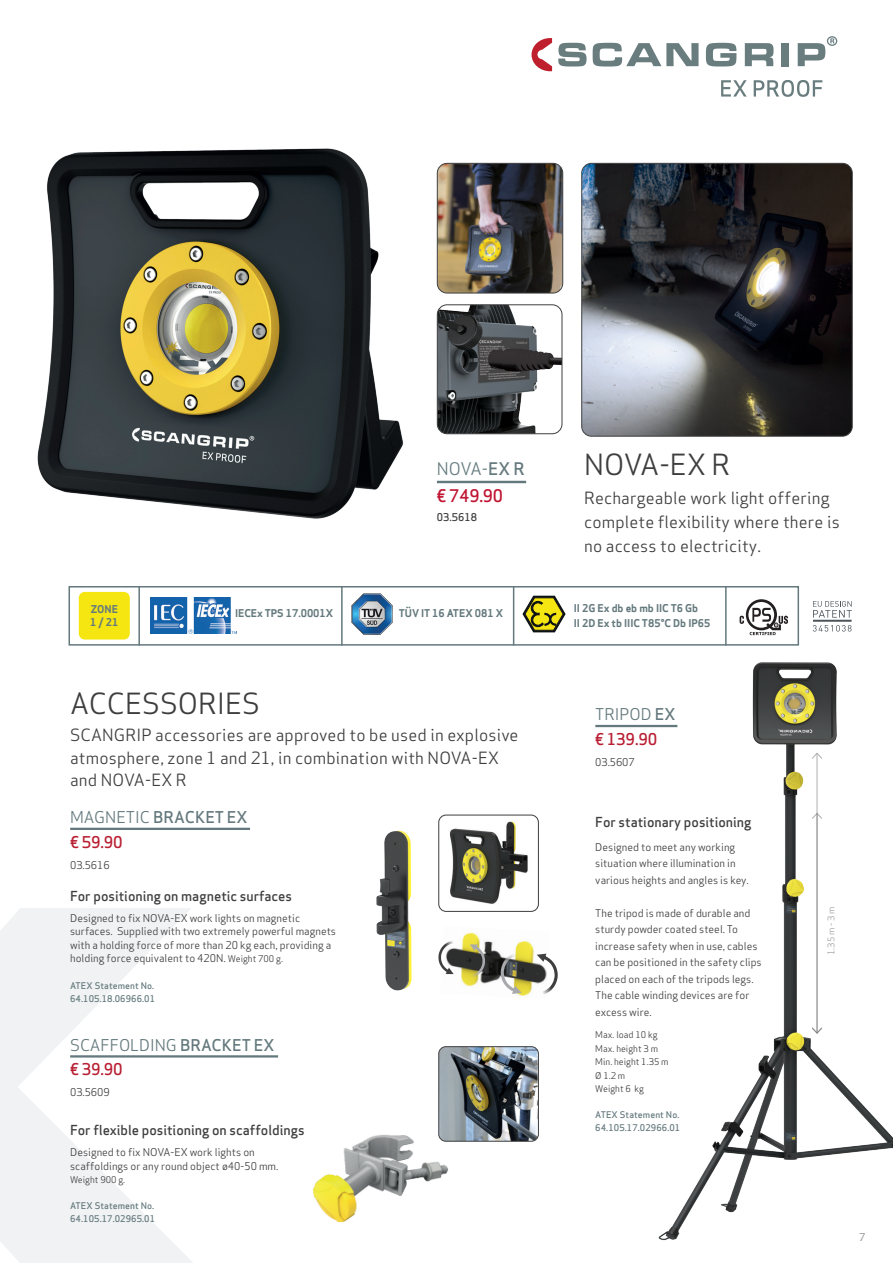
<style>
.page{position:relative;width:893px;height:1263px;background:#fff}
.page>*{position:absolute;margin:0;border:0;box-sizing:border-box;transform-origin:0 0}
.t1{font:28.5px "Apex Sans";color:#3e3e3f}
.t2{font:16.95px "Apex Sans";color:#64797d}
.t3{font:500 16.95px "Apex Sans";color:#c01432}
.t4{font:16.5px/22.5px "Apex Sans";letter-spacing:.01em;color:#3e3e3f}
.t5{font:15.9px/24.3px "Apex Sans";color:#64797d}
.t6{font:500 15.9px/24.3px "Apex Sans";color:#64797d}
.t7{font:500 15.9px/24.3px "Apex Sans";color:#b91f33}
.t8{font:500 13.5px "Apex Sans";color:#3e3e3f}
.t9{font:10.5px/16.5px "Apex Sans";color:#3e3e3f}
.t10{font:700 10.5px/13.5px "Apex Sans";color:#64797d}
.t11{font:500 10.5px "Apex Sans";color:#3e3e3f}
.t12{font:10.5px "Apex Sans";color:#808285}
.t13{font:500 9px/13.5px "Apex Sans";letter-spacing:.01em;color:#64797d}
.t14{font:9px/13.5px "Apex Sans";color:#3e3e3f}
.t15{font:9px "Apex Sans";color:#9d9fa2}
.s1{font-weight:500}
.s2{font-weight:400}
.s3{color:#b91f33}
.s4{font-size:9px}
.s5{font-weight:500;color:#b91f33}
.s6{font-weight:400;color:#64797d}
.s7{color:#64797d}
</style>
<div class="page">
<svg style="left:0;top:908px;width:223px;height:355px"></svg>
<svg style="left:531px;top:38px;width:21px;height:33px"></svg>
<svg style="left:558px;top:43px;width:28px;height:24px"></svg>
<svg style="left:593px;top:43px;width:105px;height:24px"></svg>
<svg style="left:706px;top:43px;width:30px;height:24px"></svg>
<svg style="left:745px;top:43px;width:28px;height:23px"></svg>
<div style="left:781px;top:43px;width:8px;height:23px;background:#697d7f"></div>
<svg style="left:798px;top:36px;width:39px;height:30px"></svg>
<svg style="left:721px;top:80px;width:26px;height:17px"></svg>
<svg style="left:754px;top:80px;width:68px;height:17px"></svg>
<img style="left:37px;top:148px;width:366px;height:371px">
<img style="left:440px;top:1048px;width:98px;height:93px">
<div style="left:438px;top:1046px;width:101px;height:95px;border:1px solid #3e3e3f;border-radius:7px"></div>
<img style="left:313px;top:1117px;width:155px;height:106px">
<img style="left:437px;top:163px;width:126px;height:130px">
<div style="left:437px;top:163px;width:126px;height:130px;border:1px solid #3e3e3f;border-radius:10px"></div>
<img style="left:437px;top:305px;width:125px;height:129px">
<div style="left:437px;top:304px;width:125px;height:130px;border:1px solid #3e3e3f;border-radius:10px"></div>
<img style="left:582px;top:163px;width:270px;height:272px">
<div style="left:581px;top:163px;width:272px;height:274px;border:1px solid #3e3e3f;border-radius:10px"></div>
<img style="left:376px;top:830px;width:36px;height:161px">
<hr style="left:813px;top:620px;width:39px;height:2px;background:#4d545a">
<svg style="left:813px;top:601px;width:39px;height:17px"></svg>
<svg style="left:813px;top:625px;width:38px;height:6px"></svg>
<div style="left:69px;top:586px;width:730px;height:60px;border:2px solid #64797d"></div>
<svg style="left:522px;top:595px;width:44px;height:38px"></svg>
<img style="left:151px;top:597px;width:85px;height:37px">
<img style="left:351px;top:593px;width:42px;height:42px">
<hr style="left:138px;top:587px;width:2px;height:58px;background:#64797d">
<hr style="left:341px;top:587px;width:2px;height:58px;background:#64797d">
<hr style="left:513px;top:586px;width:1px;height:59px;background:#64797d">
<hr style="left:725px;top:586px;width:2px;height:59px;background:#64797d">
<svg style="left:740px;top:599px;width:48px;height:35px"></svg>
<img style="left:448px;top:932px;width:99px;height:64px">
<svg style="left:501px;top:953px;width:21px;height:41px"></svg>
<svg style="left:537px;top:954px;width:21px;height:41px"></svg>
<svg style="left:469px;top:944px;width:16px;height:34px"></svg>
<svg style="left:438px;top:941px;width:17px;height:33px"></svg>
<img style="left:449px;top:821px;width:79px;height:83px">
<div style="left:438px;top:815px;width:101px;height:97px;border:1px solid #3e3e3f;border-radius:7px"></div>
<img style="left:642px;top:634px;width:251px;height:607px">
<div style="left:79px;top:592px;width:51px;height:47px;background:#f5e511;border-radius:6px"></div>
<hr style="left:70px;top:1055px;width:208px;height:2px;background:#64797d">
<hr style="left:595px;top:725px;width:82px;height:2px;background:#64797d">
<hr style="left:437px;top:481px;width:89px;height:2px;background:#64797d">
<hr style="left:70px;top:828px;width:180px;height:2px;background:#64797d">
<p class="t10" style="left:90px;top:602px;width:30px">ZONE<br>1 / 21</p>
<p class="t2" style="left:437px;top:455px;width:90px">NOVA-<span class="s1">EX R</span></p>
<p class="t3" style="left:437px;top:480px;width:68px">€ 749.90</p>
<p class="t11" style="left:437px;top:508px;width:42px">03.5618</p>
<p class="t10" style="left:235px;top:606px;width:100px">IECEx TPS 17.0001X</p>
<p class="t10" style="left:399px;top:606px;width:106px">TÜV IT 16 ATEX 081 X</p>
<p class="t1" style="left:70px;top:680px;width:191px">ACCESSORIES</p>
<p class="t4" style="left:70px;top:722px;width:450px">SCANGRIP accessories are approved to be used in explosive atmosphere, zone 1 and 21, in combination with NOVA-EX and NOVA-EX R</p>
<p class="t6" style="left:70px;top:803px;width:179px"><span class="s2">MAGNETIC</span> BRACKET EX <span class="s3">€ 59.90</span></p>
<p class="t9" style="left:70px;top:855px;width:41px">03.5616</p>
<p class="t8" style="left:70px;top:884px;width:223px">For positioning on magnetic surfaces</p>
<p class="t9" style="left:70px;top:910px;width:267px;line-height:13.5px">Designed to fix NOVA-EX work lights on magnetic surfaces. Supplied with two extremely powerful magnets with a holding force of more than 20 kg each, providing a holding force equivalent to 420N. <span class="s4">Weight 700 g.</span></p>
<p class="t13" style="left:70px;top:977px;width:87px">ATEX Statement No.<br>64.105.18.06966.01</p>
<p class="t5" style="left:70px;top:1031px;width:206px">SCAFFOLDING <span class="s1">BRACKET EX </span><span class="s5">€ 39.90</span></p>
<p class="t9" style="left:70px;top:1083px;width:41px">03.5609</p>
<p class="t8" style="left:70px;top:1118px;width:236px">For flexible positioning on scaffoldings</p>
<p class="t9" style="left:70px;top:1144px;width:210px;line-height:13.5px">Designed to fix NOVA-EX work lights on scaffoldings or any round object ø40-50 mm.</p>
<p class="t14" style="left:70px;top:1172px;width:57px">Weight 900 g.</p>
<p class="t13" style="left:70px;top:1197px;width:87px">ATEX Statement No.<br>64.105.17.02965.01</p>
<p class="t1" style="left:584px;top:441px;width:147px">NOVA-EX R</p>
<p class="t4" style="left:584px;top:484px;width:257px;line-height:24px">Rechargeable work light offering complete flexibility where there is no access to electricity.</p>
<p class="t10" style="left:574px;top:601px;width:126px">II 2G Ex db eb mb IIC T6 Gb</p>
<p class="t10" style="left:574px;top:616px;width:138px">II 2D Ex tb IIIC T85°C Db IP65</p>
<p class="t7" style="left:595px;top:700px;width:82px"><span class="s6">TRIPOD</span> <span class="s7">EX </span>€ 139.90</p>
<p class="t9" style="left:595px;top:753px;width:41px">03.5607</p>
<p class="t8" style="left:595px;top:810px;width:158px">For stationary positioning</p>
<p class="t9" style="left:595px;top:838px;width:155px">Designed to meet any working situation where illumination in various heights and angles is key.</p>
<p class="t9" style="left:595px;top:904px;width:168px">The tripod is made of durable and sturdy powder coated steel. To increase safety when in use, cables can be positioned in the safety clips placed on each of the tripods legs.<br>The cable winding devices are for excess wire.</p>
<p class="t14" style="left:595px;top:1027px;width:75px">Max. load 10 kg<br>Max. height 3 m<br>Min. height 1.35 m<br>Ø 1.2 m<br>Weight 6 kg</p>
<p class="t13" style="left:595px;top:1106px;width:87px">ATEX Statement No.<br>64.105.17.02966.01</p>
<p class="t15" style="left:824px;top:955px;width:50px;rotate:-90deg">1.35 m - 3 m</p>
<p class="t12" style="left:859px;top:1229px;width:8px">7</p>
</div>
